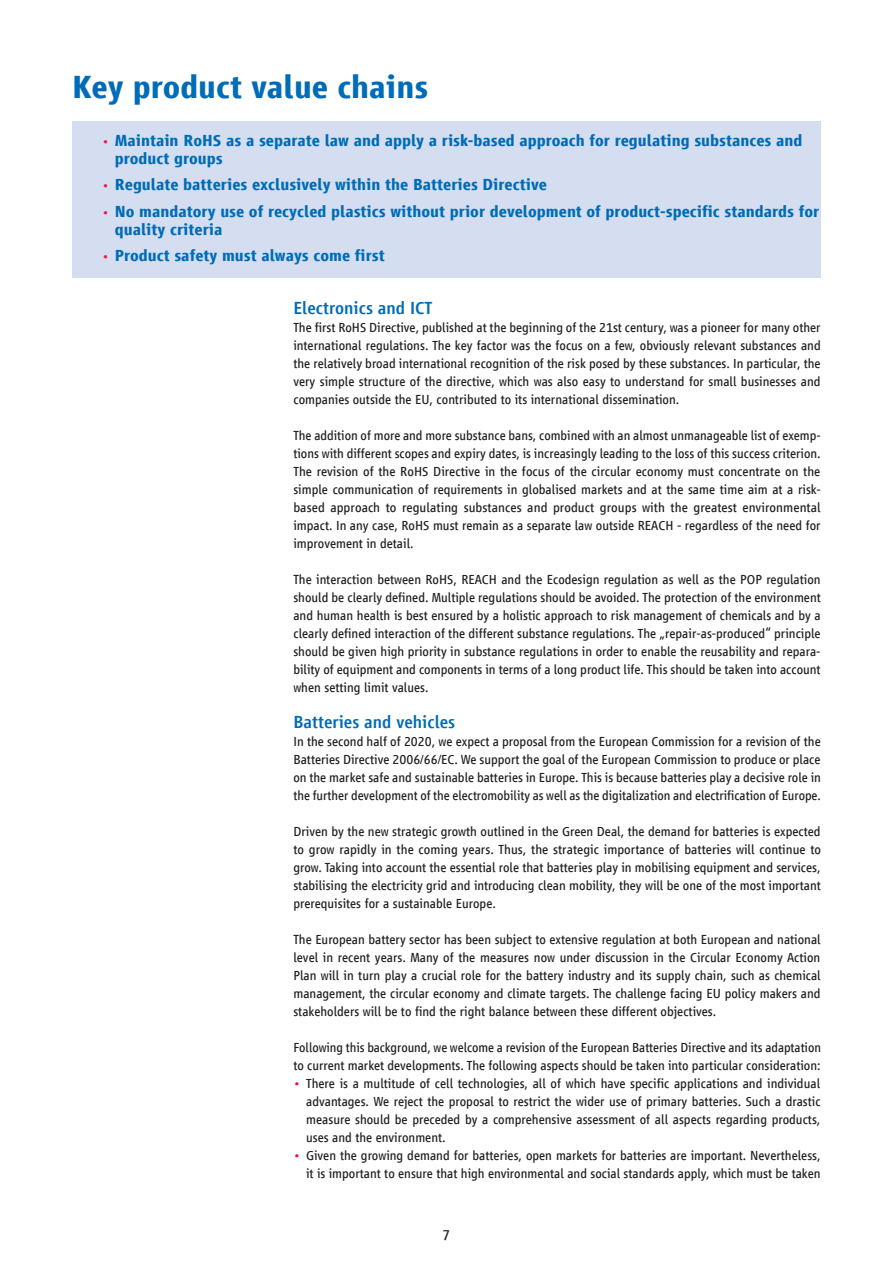
<style>
.page{position:relative;width:893px;height:1263px;background:#fff}
.page>*{position:absolute;margin:0;border:0;box-sizing:border-box;transform-origin:0 0}
.t1{font:700 33px "Vialog LT Com";color:#006cb7}
.t2{font:500 18px "Vialog LT Com";color:#006cb7}
.t3{font:700 16.5px/18px "Vialog LT Com";color:#006cb7}
.t4{font:15px "Vialog LT Com";color:#231f20}
.t5{font:13.5px/18px "Vialog LT Com";color:#231f20;text-align:justify}
.s1{font-weight:400;font-size:13.5px;color:#ed1845}
.s2{color:#ed1845}
</style>
<div class="page">
<div style="left:72px;top:121px;width:749px;height:157px;background:#d4def0"></div>
<h1 class="t1" style="left:72px;top:69px;width:358px">Key product value chains</h1>
<p class="t3" style="left:115px;top:131px;width:689px;text-indent:-13px"><span class="s1">•</span> Maintain RoHS as a separate law and apply a risk-based approach for regulating substances and product groups</p>
<p class="t3" style="left:102px;top:176px;width:446px"><span class="s1">•</span> Regulate batteries exclusively within the Batteries Directive</p>
<p class="t3" style="left:115px;top:202px;width:706px;text-indent:-13px"><span class="s1">•</span> No mandatory use of recycled plastics without prior development of product-specific standards for quality criteria</p>
<p class="t3" style="left:102px;top:247px;width:284px"><span class="s1">•</span> Product safety must always come first</p>
<h2 class="t2" style="left:293px;top:298px;width:141px">Electronics and ICT</h2>
<p class="t5" style="left:293px;top:319px;width:529px">The first RoHS Directive, published at the beginning of the 21st century, was a pioneer for many other international regulations. The key factor was the focus on a few, obviously relevant substances and the relatively broad international recognition of the risk posed by these substances. In particular, the very simple structure of the directive, which was also easy to understand for small businesses and companies outside the EU, contributed to its international dissemination.</p>
<p class="t5" style="left:293px;top:427px;width:529px">The addition of more and more substance bans, combined with an almost unmanageable list of exemp&shy;tions with different scopes and expiry dates, is increasingly leading to the loss of this success criterion.<br>The revision of the RoHS Directive in the focus of the circular economy must concentrate on the simple communication of requirements in globalised markets and at the same time aim at a risk&shy;based approach to regulating substances and product groups with the greatest environmental impact. In any case, RoHS must remain as a separate law outside REACH - regardless of the need for improvement in detail.</p>
<p class="t5" style="left:293px;top:571px;width:529px">The interaction between RoHS, REACH and the Ecodesign regulation as well as the POP regulation should be clearly defined. Multiple regulations should be avoided. The protection of the environment and human health is best ensured by a holistic approach to risk management of chemicals and by a clearly defined interaction of the different substance regulations. The „repair-as-produced“ principle should be given high priority in substance regulations in order to enable the reusability and repara&shy;bility of equipment and components in terms of a long product life. This should be taken into account when setting limit values.</p>
<h2 class="t2" style="left:293px;top:712px;width:163px">Batteries and vehicles</h2>
<p class="t5" style="left:293px;top:733px;width:529px">In the second half of 2020, we expect a proposal from the European Commission for a revision of the Batteries Directive 2006/66/EC. We support the goal of the European Commission to produce or place on the market safe and sustainable batteries in Europe. This is because batteries play a decisive role in the further development of the electromobility as well as the digitalization and electrification of Europe.</p>
<p class="t5" style="left:293px;top:823px;width:529px">Driven by the new strategic growth outlined in the Green Deal, the demand for batteries is expected to grow rapidly in the coming years. Thus, the strategic importance of batteries will continue to grow. Taking into account the essential role that batteries play in mobilising equipment and services, stabilising the electricity grid and introducing clean mobility, they will be one of the most important prerequisites for a sustainable Europe.</p>
<p class="t5" style="left:293px;top:931px;width:529px">The European battery sector has been subject to extensive regulation at both European and national level in recent years. Many of the measures now under discussion in the Circular Economy Action Plan will in turn play a crucial role for the battery industry and its supply chain, such as chemical management, the circular economy and climate targets. The challenge facing EU policy makers and stakeholders will be to find the right balance between these different objectives.</p>
<p class="t5" style="left:293px;top:1039px;width:529px">Following this background, we welcome a revision of the European Batteries Directive and its adaptation to current market developments. The following aspects should be taken into particular consideration:</p>
<p class="t5" style="left:306px;top:1075px;width:516px;text-indent:-13px"><span class="s2">•</span> There is a multitude of cell technologies, all of which have specific applications and individual advantages. We reject the proposal to restrict the wider use of primary batteries. Such a drastic measure should be preceded by a comprehensive assessment of all aspects regarding products, uses and the environment.</p>
<p class="t5" style="left:293px;top:1147px;width:529px;text-align:right"><span class="s2">•</span> Given the growing demand for batteries, open markets for batteries are important. Nevertheless, it is important to ensure that high environmental and social standards apply, which must be taken</p>
<p class="t4" style="left:443px;top:1226px;width:9px">7</p>
</div>
